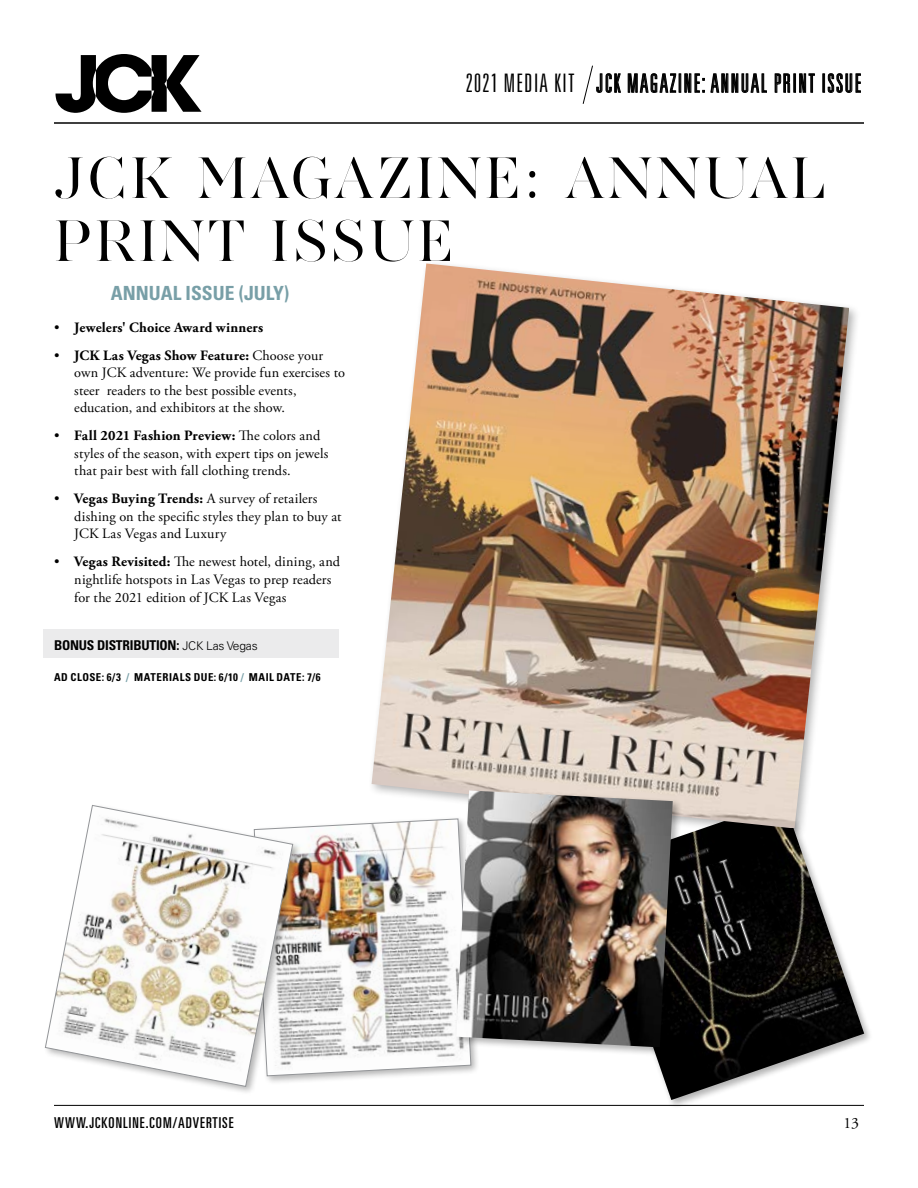
<style>
.page{position:relative;width:918px;height:1188px;background:#fff}
.page>*{position:absolute;margin:0;border:0;box-sizing:border-box;transform-origin:0 0}
.t1{font:60px/63px "AW Conqueror Pro Didot L";letter-spacing:.04em;color:#000}
.t2{font:300 ultra-condensed 25.5px "Univers LT Std";letter-spacing:.06em;color:#000}
.t3{font:700 condensed 19.5px "Univers LT Std";color:#789fa7}
.t4{font:15.75px "Adobe Garamond Pro";color:#000}
.t5{font:ultra-condensed 15px "Univers LT Std";letter-spacing:.07em;color:#000}
.t6{font:14.25px/17.2px "Adobe Garamond Pro";letter-spacing:.01em;color:#000}
.t7{font:700 14.25px "Adobe Garamond Pro";letter-spacing:.015em;color:#000}
.t8{font:700 condensed 13.5px "Univers LT Std";letter-spacing:-.015em;color:#000}
.t9{font:700 condensed 10.8px "Univers LT Std";letter-spacing:.04em;color:#000}
.s1{font-weight:400}
.s2{font-weight:700}
.s3{font-weight:300;font-stretch:normal;font-size:12px}
.s4{color:#789fa7}
</style>
<div class="page">
<hr style="left:54px;top:1105px;width:810px;height:1px;background:#000">
<svg style="left:56px;top:54px;width:146px;height:59px"></svg>
<div style="left:589px;top:798px;width:284px;height:311px;background:#000;opacity:.3"></div>
<img style="left:591px;top:800px;width:273px;height:300px">
<hr style="left:54px;top:123px;width:810px;height:1px;background:#000">
<svg style="left:583px;top:65px;width:10px;height:39px"></svg>
<div style="left:44px;top:629px;width:295px;height:29px;background:#ebebec"></div>
<div style="left:367px;top:260px;width:494px;height:580px;background:#000;opacity:.3"></div>
<img style="left:372px;top:263px;width:477px;height:565px">
<div style="left:252px;top:816px;width:228px;height:269px;background:#000;opacity:.3"></div>
<img style="left:302px;top:819px;width:169px;height:257px">
<div style="left:454px;top:788px;width:228px;height:269px;background:#000;opacity:.3"></div>
<img style="left:456px;top:790px;width:217px;height:257px">
<div style="left:43px;top:802px;width:259px;height:294px;background:#000;opacity:.3"></div>
<svg style="left:45px;top:805px;width:248px;height:282px"></svg>
<h2 class="t2" style="left:466px;top:70px;width:397px">2021 MEDIA KIT JCK MAGAZINE: ANNUAL PRINT ISSUE</h2>
<h1 class="t1" style="left:54px;top:146px;width:775px">JCK MAGAZINE: ANNUAL<br>PRINT ISSUE</h1>
<h3 class="t3" style="left:111px;top:281px;width:180px">ANNUAL ISSUE (JULY)</h3>
<p class="t7" style="left:54px;top:319px;width:211px"><span class="s1">•</span> Jewelers' Choice Award winners</p>
<p class="t6" style="left:74px;top:347px;width:272px;text-indent:-20px">• <span class="s2">JCK Las Vegas Show Feature:</span> Choose your own JCK adventure: We provide fun exercises to steer readers to the best possible events, education, and exhibitors at the show.</p>
<p class="t6" style="left:74px;top:428px;width:256px;text-indent:-20px">• <span class="s2">Fall 2021 Fashion Preview:</span> The colors and styles of the season, with expert tips on jewels that pair best with fall clothing trends.</p>
<p class="t6" style="left:74px;top:491px;width:269px;text-indent:-20px">• <span class="s2">Vegas Buying Trends:</span> A survey of retailers dishing on the specific styles they plan to buy at<br>JCK Las Vegas and Luxury</p>
<p class="t6" style="left:74px;top:553px;width:267px;line-height:17.7px;text-indent:-20px">• <span class="s2">Vegas Revisited:</span> The newest hotel, dining, and nightlife hotspots in Las Vegas to prep readers for the 2021 edition of JCK Las Vegas</p>
<p class="t8" style="left:54px;top:636px;width:205px">BONUS DISTRIBUTION: <span class="s3">JCK Las Vegas</span></p>
<p class="t9" style="left:54px;top:671px;width:268px">AD CLOSE: 6/3 <span class="s4">/</span> MATERIALS DUE: 6/10 <span class="s4">/</span> MAIL DATE: 7/6</p>
<p class="t5" style="left:54px;top:1114px;width:181px">WWW.JCKONLINE.COM/ADVERTISE</p>
<p class="t4" style="left:843px;top:1114px;width:17px">13</p>
</div>
